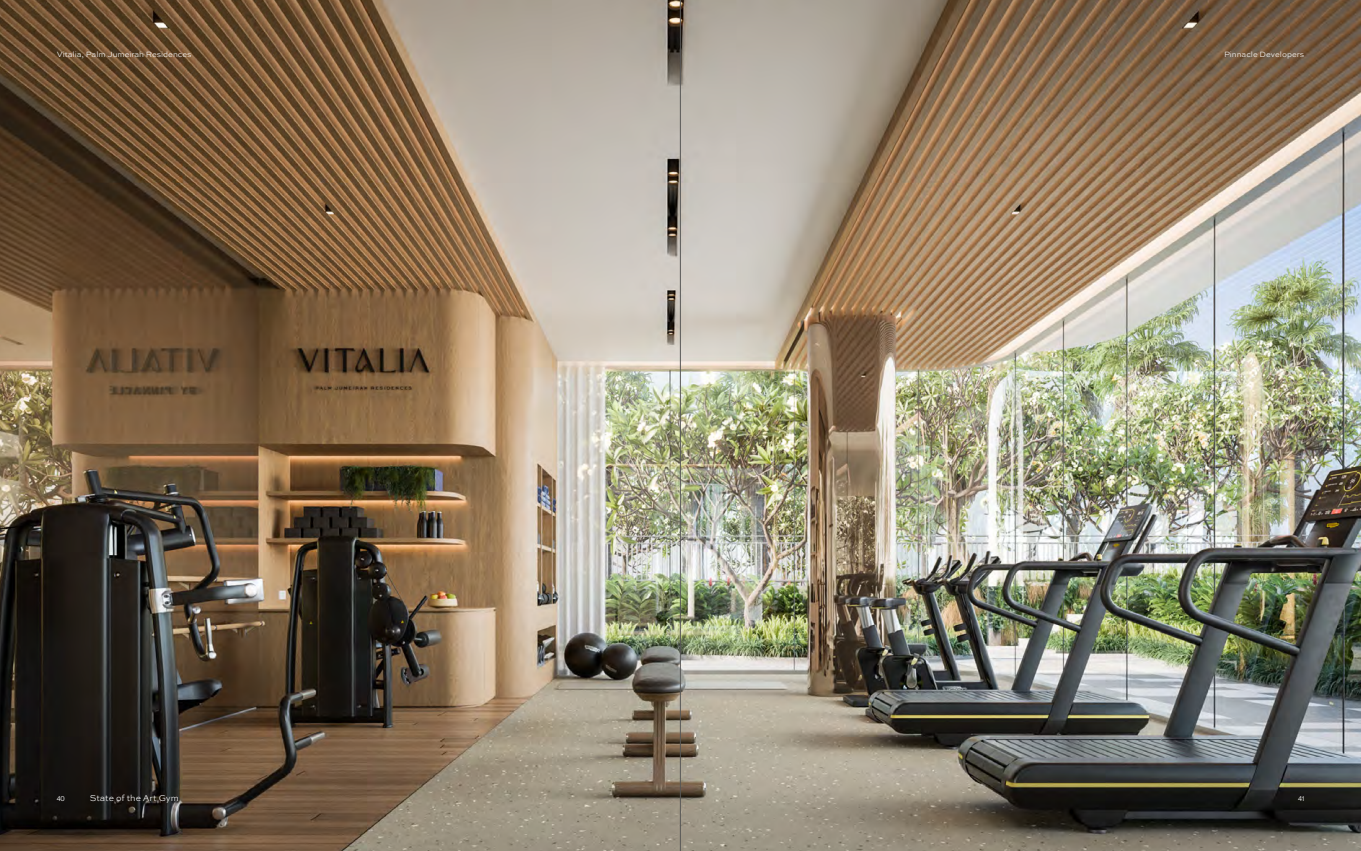
<style>
.page{position:relative;width:1361px;height:851px;background:#fff}
.page>*{position:absolute;margin:0;border:0;box-sizing:border-box;transform-origin:0 0}
.t1{font:300 9px "Sweet Sans Pro";color:#fff}
.t2{font:300 8px "Sweet Sans Pro";color:#fff}
.t3{font:7px "PP Neue Montreal";color:#fff}
</style>
<div class="page">
<img style="left:0;top:0;width:1361px;height:850px">
<hr style="left:680px;top:0;width:1px;height:850px;background:#575756">
<p class="t2" style="left:57px;top:48px;width:136px">Vitalia, Palm Jumeirah Residences</p>
<p class="t2" style="left:1224px;top:48px;width:82px">Pinnacle Developers</p>
<p class="t3" style="left:57px;top:794px;width:10px">40</p>
<p class="t1" style="left:90px;top:791px;width:90px">State of the Art Gym</p>
<p class="t3" style="left:1298px;top:794px;width:7px">41</p>
</div>
